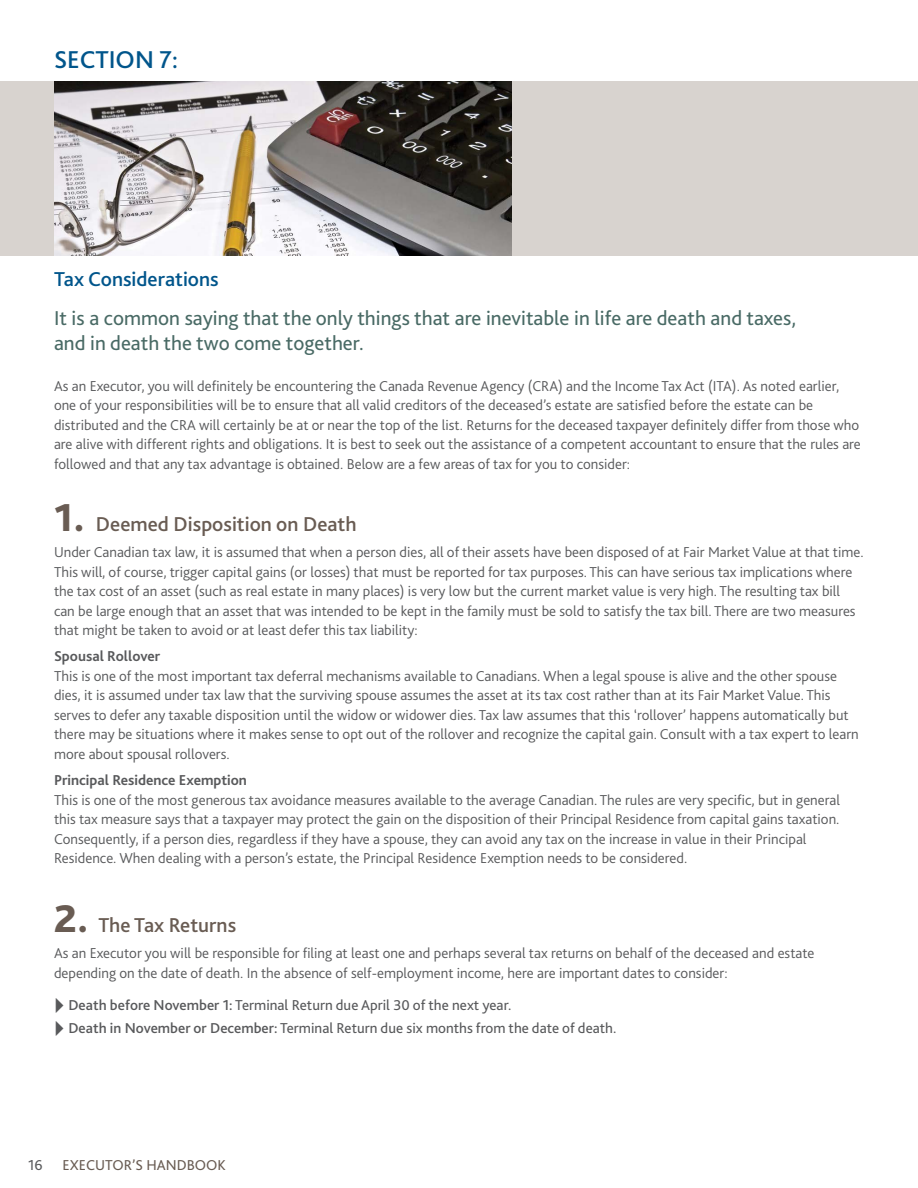
<style>
.page{position:relative;width:918px;height:1188px;background:#fff}
.page>*{position:absolute;margin:0;border:0;box-sizing:border-box;transform-origin:0 0}
.t1{font:500 25.5px "Bliss 2";color:#00558b}
.t2{font:21px/25.2px "Bliss 2";color:#496a65}
.t3{font:500 21px "Bliss 2";color:#695c53}
.t4{font:500 21px "Bliss 2";color:#00558b}
.t5{font:300 15px/19.5px "Bliss 2";color:#58595b}
.t6{font:15px/23.2px "Bliss 2";color:#58595b}
.t7{font:700 15px "Bliss 2";color:#58595b}
.t8{font:15px "Bliss 2";color:#695c53}
.s1{font-weight:800;font-size:40.5px}
.s2{font-weight:500}
</style>
<div class="page">
<div style="left:0;top:81px;width:918px;height:175px;background:#d8d3cf"></div>
<img style="left:54px;top:81px;width:458px;height:175px">
<h1 class="t1" style="left:54px;top:44px;width:125px">SECTION 7:</h1>
<h2 class="t4" style="left:54px;top:266px;width:166px">Tax Considerations</h2>
<h2 class="t2" style="left:54px;top:305px;width:744px">It is a common saying that the only things that are inevitable in life are death and taxes, and in death the two come together.</h2>
<p class="t5" style="left:54px;top:376px;width:808px">As an Executor, you will definitely be encountering the Canada Revenue Agency (CRA) and the Income Tax Act (ITA). As noted earlier, one of your responsibilities will be to ensure that all valid creditors of the deceased’s estate are satisfied before the estate can be distributed and the CRA will certainly be at or near the top of the list. Returns for the deceased taxpayer definitely differ from those who are alive with different rights and obligations. It is best to seek out the assistance of a competent accountant to ensure that the rules are followed and that any tax advantage is obtained. Below are a few areas of tax for you to consider:</p>
<h2 class="t3" style="left:54px;top:511px;width:304px"><span class="s1">1.</span> Deemed Disposition on Death</h2>
<p class="t5" style="left:54px;top:542px;width:811px">Under Canadian tax law, it is assumed that when a person dies, all of their assets have been disposed of at Fair Market Value at that time.<br>This will, of course, trigger capital gains (or losses) that must be reported for tax purposes. This can have serious tax implications where the tax cost of an asset (such as real estate in many places) is very low but the current market value is very high. The resulting tax bill can be large enough that an asset that was intended to be kept in the family must be sold to satisfy the tax bill. There are two measures that might be taken to avoid or at least defer this tax liability:</p>
<p class="t7" style="left:54px;top:647px;width:108px">Spousal Rollover</p>
<p class="t5" style="left:54px;top:666px;width:806px">This is one of the most important tax deferral mechanisms available to Canadians. When a legal spouse is alive and the other spouse dies, it is assumed under tax law that the surviving spouse assumes the asset at its tax cost rather than at its Fair Market Value. This serves to defer any taxable disposition until the widow or widower dies. Tax law assumes that this ‘rollover’ happens automatically but there may be situations where it makes sense to opt out of the rollover and recognize the capital gain. Consult with a tax expert to learn more about spousal rollovers.</p>
<p class="t7" style="left:54px;top:771px;width:195px">Principal Residence Exemption</p>
<p class="t5" style="left:54px;top:790px;width:788px">This is one of the most generous tax avoidance measures available to the average Canadian. The rules are very specific, but in general this tax measure says that a taxpayer may protect the gain on the disposition of their Principal Residence from capital gains taxation.<br>Consequently, if a person dies, regardless if they have a spouse, they can avoid any tax on the increase in value in their Principal Residence. When dealing with a person’s estate, the Principal Residence Exemption needs to be considered.</p>
<h2 class="t3" style="left:54px;top:912px;width:184px"><span class="s1">2.</span> The Tax Returns</h2>
<p class="t5" style="left:54px;top:943px;width:762px">As an Executor you will be responsible for filing at least one and perhaps several tax returns on behalf of the deceased and estate depending on the date of death. In the absence of self-employment income, here are important dates to consider:</p>
<p class="t6" style="left:68px;top:993px;width:550px"><span class="s2">Death before November 1:</span> Terminal Return due April 30 of the next year.<br><span class="s2">Death in November or December:</span> Terminal Return due six months from the date of death.</p>
<p class="t6" style="left:28px;top:1153px;width:16px">16</p>
<p class="t8" style="left:63px;top:1156px;width:165px">EXECUTOR’S HANDBOOK</p>
</div>
